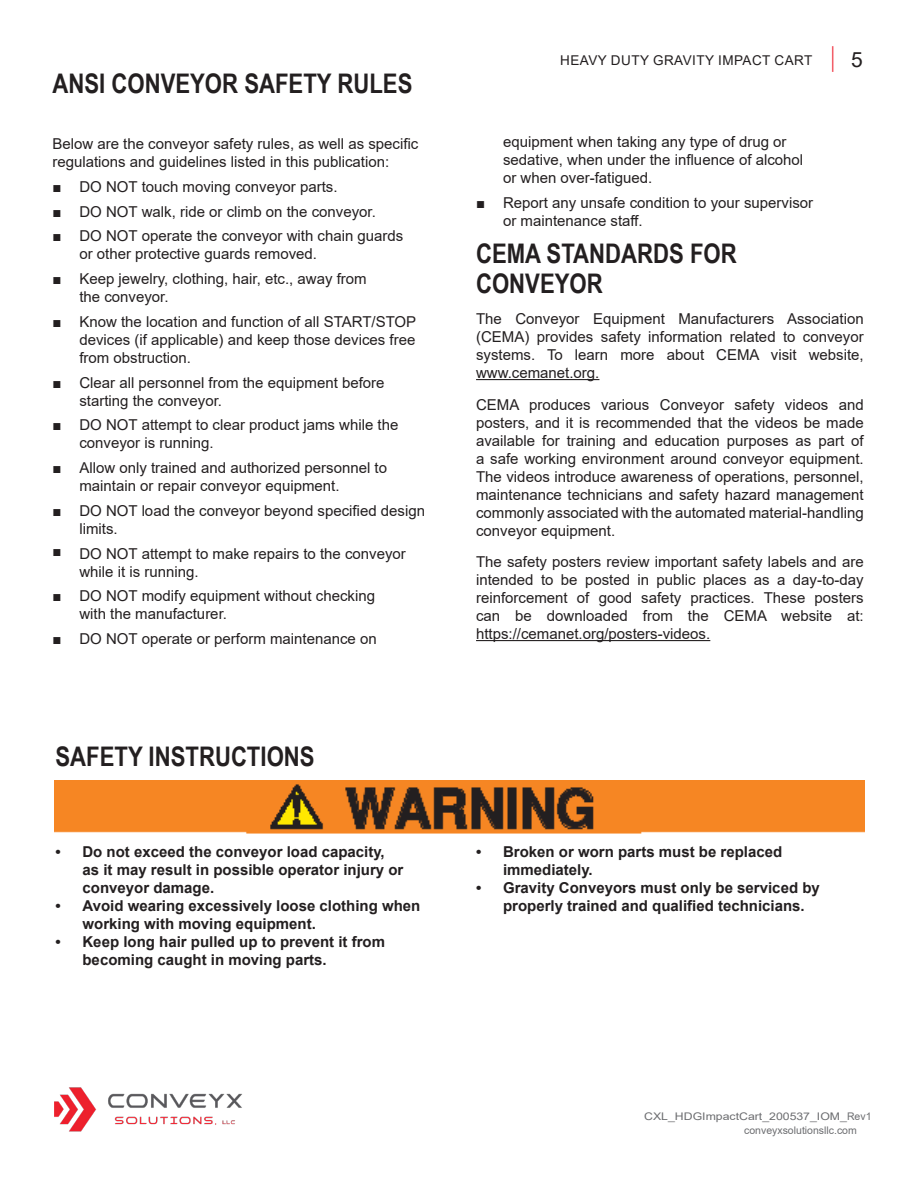
<style>
.page{position:relative;width:918px;height:1188px;background:#fff}
.page>*{position:absolute;margin:0;border:0;box-sizing:border-box;transform-origin:0 0}
.t1{font:700 27px/30px "Arial Narrow";color:#231f20}
.t2{font:15px/18px "Arial";color:#231f20}
.t3{font:700 15px/18px "Arial";color:#231f20}
.t4{font:13.5px "Arial";letter-spacing:.035em;color:#231f20}
.t5{font:10.5px/14.7px "Arial";color:#6c6d70;scale:1.17 1}
.s1{font-size:27px;color:#ee212f}
.s2{font-size:21px}
</style>
<div class="page">
<img style="left:54px;top:1087px;width:188px;height:45px">
<hr style="left:476px;top:379px;width:123px;height:1px;background:#231f20">
<hr style="left:476px;top:640px;width:234px;height:1px;background:#231f20">
<img style="left:55px;top:780px;width:810px;height:54px">
<p class="t1" style="left:52px;top:67px;width:362px">ANSI CONVEYOR SAFETY RULES</p>
<p class="t2" style="left:52px;top:135px;width:367px">Below are the conveyor safety rules, as well as specific regulations and guidelines listed in this publication:</p>
<p class="t2" style="left:52px;top:178px;width:287px">■ DO NOT touch moving conveyor parts.</p>
<p class="t2" style="left:52px;top:202px;width:325px">■ DO NOT walk, ride or climb on the conveyor.</p>
<p class="t2" style="left:79px;top:227px;width:326px;text-indent:-27px">■ DO NOT operate the conveyor with chain guards or other protective guards removed.</p>
<p class="t2" style="left:79px;top:270px;width:289px;text-indent:-27px">■ Keep jewelry, clothing, hair, etc., away from the conveyor.</p>
<p class="t2" style="left:79px;top:313px;width:338px;text-align:justify;text-indent:-27px">■ Know the location and function of all START/STOP devices (if applicable) and keep those devices free from obstruction.</p>
<p class="t2" style="left:79px;top:373px;width:307px;text-indent:-27px">■ Clear all personnel from the equipment before starting the conveyor.</p>
<p class="t2" style="left:79px;top:416px;width:320px;text-indent:-27px">■ DO NOT attempt to clear product jams while the conveyor is running.</p>
<p class="t2" style="left:79px;top:459px;width:309px;text-indent:-27px">■ Allow only trained and authorized personnel to maintain or repair conveyor equipment.</p>
<p class="t2" style="left:79px;top:502px;width:347px;text-indent:-27px">■ DO NOT load the conveyor beyond specified design limits.</p>
<p class="t2" style="left:79px;top:544px;width:328px;text-indent:-27px">■ DO NOT attempt to make repairs to the conveyor while it is running.</p>
<p class="t2" style="left:79px;top:587px;width:297px;text-indent:-27px">■ DO NOT modify equipment without checking with the manufacturer.</p>
<p class="t2" style="left:52px;top:630px;width:326px">■ DO NOT operate or perform maintenance on</p>
<p class="t1" style="left:56px;top:740px;width:261px">SAFETY INSTRUCTIONS</p>
<p class="t3" style="left:82px;top:843px;width:322px;text-indent:-27px">• Do not exceed the conveyor load capacity, as it may result in possible operator injury or conveyor damage.</p>
<p class="t3" style="left:82px;top:897px;width:339px;text-indent:-27px">• Avoid wearing excessively loose clothing when working with moving equipment.</p>
<p class="t3" style="left:82px;top:933px;width:304px;text-indent:-27px">• Keep long hair pulled up to prevent it from becoming caught in moving parts.</p>
<p class="t4" style="left:560px;top:51px;width:304px">HEAVY DUTY GRAVITY IMPACT CART <span class="s1">|</span> <span class="s2">5</span></p>
<p class="t2" style="left:503px;top:133px;width:302px">equipment when taking any type of drug or sedative, when under the influence of alcohol or when over-fatigued.</p>
<p class="t2" style="left:503px;top:193px;width:312px;text-indent:-27px">■ Report any unsafe condition to your supervisor or maintenance staff.</p>
<p class="t1" style="left:476px;top:237px;width:262px">CEMA STANDARDS FOR<br>CONVEYOR</p>
<p class="t2" style="left:476px;top:310px;width:389px;text-align:justify">The Conveyor Equipment Manufacturers Association (CEMA) provides safety information related to conveyor systems. To learn more about CEMA visit website, www.cemanet.org.</p>
<p class="t2" style="left:476px;top:395px;width:389px;text-align:justify">CEMA produces various Conveyor safety videos and posters, and it is recommended that the videos be made available for training and education purposes as part of a safe working environment around conveyor equipment.<br>The videos introduce awareness of operations, personnel, maintenance technicians and safety hazard management commonly associated with the automated material-handling conveyor equipment.</p>
<p class="t2" style="left:476px;top:553px;width:389px;text-align:justify">The safety posters review important safety labels and are intended to be posted in public places as a day-to-day reinforcement of good safety practices. These posters can be downloaded from the CEMA website at: https://cemanet.org/posters-videos.</p>
<p class="t3" style="left:503px;top:843px;width:281px;text-indent:-27px">• Broken or worn parts must be replaced immediately.</p>
<p class="t3" style="left:503px;top:879px;width:318px;text-indent:-27px">• Gravity Conveyors must only be serviced by properly trained and qualified technicians.</p>
<p class="t5" style="left:744px;top:1109px;width:110px;text-indent:-100px">CXL_HDGImpactCart_200537_IOM_Rev1 conveyxsolutionsllc.com</p>
</div>
